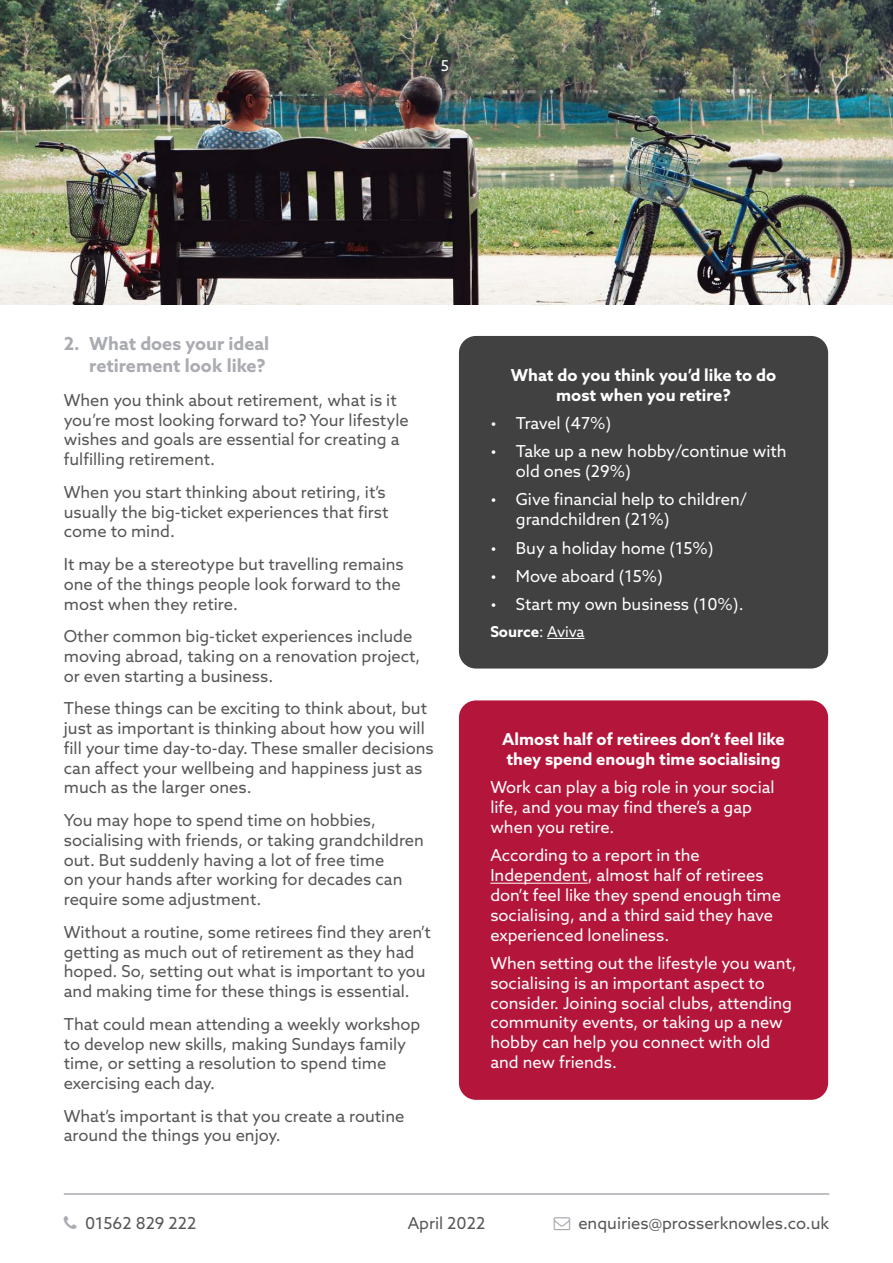
<style>
.page{position:relative;width:893px;height:1263px;background:#fff}
.page>*{position:absolute;margin:0;border:0;box-sizing:border-box;transform-origin:0 0}
.t1{font:700 18px/21.6px "Azo Sans";color:#aaacb1;text-align:right}
.t2{font:16.5px/19.8px "Azo Sans";color:#575756}
.t3{font:16.5px/19.8px "Azo Sans";color:#fff}
.t4{font:700 16.5px/19.8px "Azo Sans";color:#fff}
.t5{font:16.5px "Azo Sans";letter-spacing:-.02em;color:#fff}
.t6{font:700 15px "Azo Sans";color:#fff}
.t7{font:15px "Azo Sans";color:#fff}
.s1{font-weight:400}
</style>
<div class="page">
<img style="left:0;top:0;width:893px;height:304px">
<hr style="left:64px;top:1193px;width:765px;height:2px;background:#aaacb1">
<div style="left:459px;top:700px;width:369px;height:400px;background:#b4163b;border-radius:17px"></div>
<hr style="left:490px;top:883px;width:98px;height:1px;background:#fff">
<div style="left:459px;top:336px;width:369px;height:332px;background:#414142;border-radius:17px"></div>
<hr style="left:547px;top:638px;width:38px;height:1px;background:#fff">
<p class="t7" style="left:441px;top:56px;width:10px">5</p>
<p class="t1" style="left:64px;top:333px;width:207px">2. What does your ideal retirement look like?</p>
<p class="t2" style="left:64px;top:390px;width:346px">When you think about retirement, what is it you’re most looking forward to? Your lifestyle wishes and goals are essential for creating a fulfilling retirement.</p>
<p class="t2" style="left:64px;top:482px;width:326px">When you start thinking about retiring, it’s usually the big-ticket experiences that first come to mind.</p>
<p class="t2" style="left:64px;top:554px;width:341px">It may be a stereotype but travelling remains one of the things people look forward to the most when they retire.</p>
<p class="t2" style="left:64px;top:626px;width:358px">Other common big-ticket experiences include moving abroad, taking on a renovation project, or even starting a business.</p>
<p class="t2" style="left:64px;top:698px;width:371px">These things can be exciting to think about, but just as important is thinking about how you will fill your time day-to-day. These smaller decisions can affect your wellbeing and happiness just as much as the larger ones.</p>
<p class="t2" style="left:64px;top:810px;width:362px">You may hope to spend time on hobbies, socialising with friends, or taking grandchildren out. But suddenly having a lot of free time<br>on your hands after working for decades can require some adjustment.</p>
<p class="t2" style="left:64px;top:922px;width:369px">Without a routine, some retirees find they aren’t getting as much out of retirement as they had hoped. So, setting out what is important to you and making time for these things is essential.</p>
<p class="t2" style="left:64px;top:1014px;width:358px">That could mean attending a weekly workshop to develop new skills, making Sundays family time, or setting a resolution to spend time exercising each day.</p>
<p class="t2" style="left:64px;top:1106px;width:342px">What’s important is that you create a routine around the things you enjoy.</p>
<p class="t4" style="left:511px;top:365px;width:267px;text-align:center">What do you think you’d like to do most when you retire?</p>
<p class="t5" style="left:490px;top:412px;width:123px">• Travel (47%)</p>
<p class="t3" style="left:516px;top:441px;width:272px;text-indent:-26px">• Take up a new hobby/continue with old ones (29%)</p>
<p class="t3" style="left:516px;top:489px;width:233px;text-indent:-26px">• Give financial help to children/ grandchildren (21%)</p>
<p class="t3" style="left:490px;top:537px;width:225px">• Buy a holiday home (15%)</p>
<p class="t3" style="left:490px;top:566px;width:174px">• Move aboard (15%)</p>
<p class="t3" style="left:490px;top:594px;width:255px">• Start my own business (10%).</p>
<p class="t6" style="left:490px;top:621px;width:96px">Source<span class="s1">: Aviva</span></p>
<p class="t4" style="left:502px;top:729px;width:284px">Almost half of retirees don’t feel like they spend enough time socialising</p>
<p class="t3" style="left:490px;top:777px;width:286px">Work can play a big role in your social life, and you may find there’s a gap when you retire.</p>
<p class="t3" style="left:490px;top:845px;width:292px">According to a report in the Independent, almost half of retirees don’t feel like they spend enough time socialising, and a third said they have experienced loneliness.</p>
<p class="t3" style="left:490px;top:953px;width:308px">When setting out the lifestyle you want, socialising is an important aspect to consider. Joining social clubs, attending community events, or taking up a new hobby can help you connect with old and new friends.</p>
<p class="t2" style="left:85px;top:1213px;width:113px">01562 829 222</p>
<p class="t2" style="left:578px;top:1213px;width:252px">enquiries@prosserknowles.co.uk</p>
<p class="t2" style="left:408px;top:1213px;width:79px">April 2022</p>
</div>
